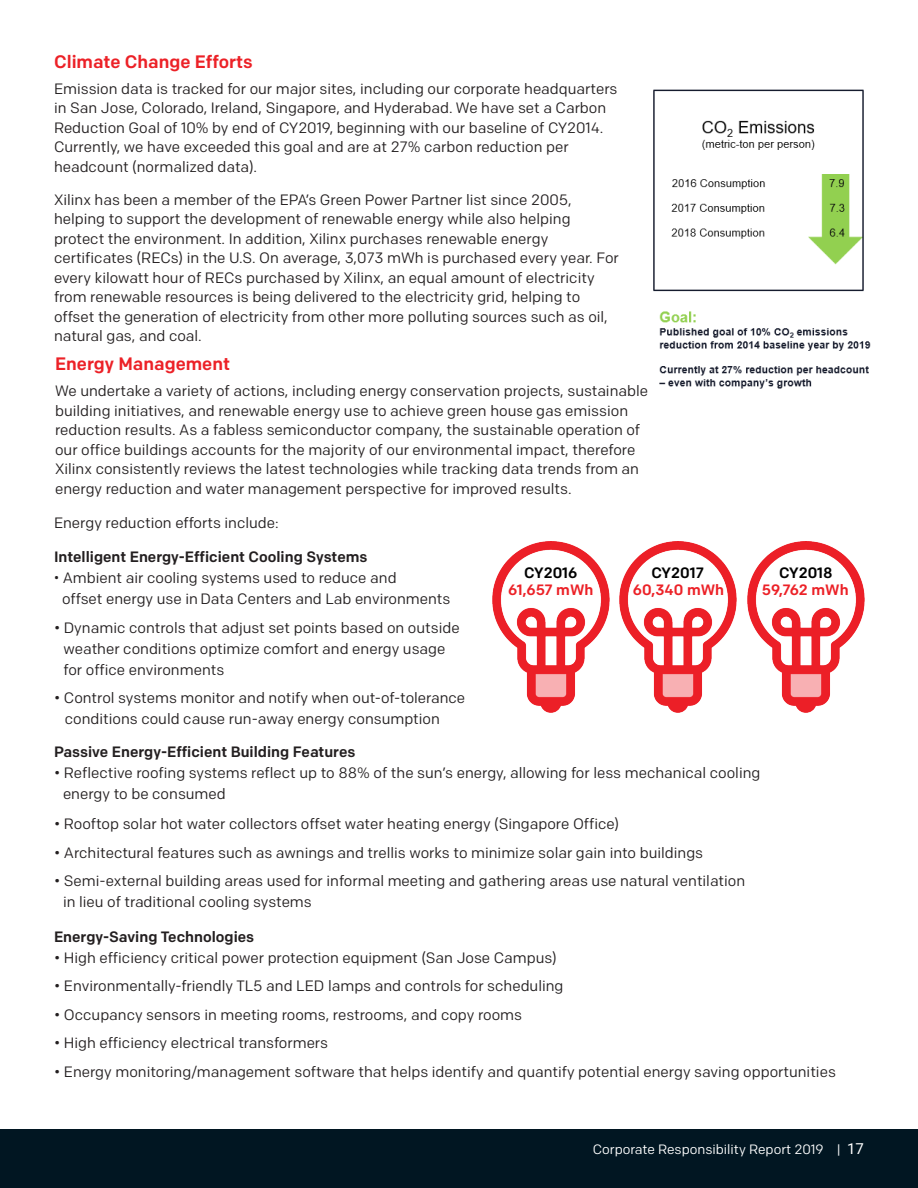
<style>
.page{position:relative;width:918px;height:1188px;background:#fff}
.page>*{position:absolute;margin:0;border:0;box-sizing:border-box;transform-origin:0 0}
.Sub_Title{font:500 18px "Colfax";color:#ec2127}
.Body{font:15px/19.5px "Colfax";color:#231f20}
.Body_Bold{font:15px/19.5px "Colfax";color:#231f20}
.Body-2{font:500 15px "Colfax";color:#231f20}
.Sub_Title-2{font:500 15px "Colfax";color:#ec2127}
.Body_Bold-2{font:500 15px "Colfax";color:#000}
.t1{font:13.5px "Colfax";color:#fff}
.s1{font-family:"Roboto"}
.s2{font-family:"Roboto";font-size:15px}
</style>
<div class="page">
<div style="left:0;top:1129px;width:918px;height:59px;background:#011622"></div>
<img style="left:653px;top:89px;width:218px;height:300px">
<img style="left:492px;top:541px;width:117px;height:171px">
<img style="left:620px;top:541px;width:117px;height:171px">
<img style="left:747px;top:541px;width:117px;height:171px">
<p class="Sub_Title" style="left:54px;top:50px;width:200px">Climate Change Efforts</p>
<p class="Body" style="left:54px;top:79px;width:565px">Emission data is tracked for our major sites, including our corporate headquarters in San Jose, Colorado, Ireland, Singapore, and Hyderabad. We have set a Carbon Reduction Goal of 10% by end of CY2019, beginning with our baseline of CY2014.<br>Currently, we have exceeded this goal and are at 27% carbon reduction per headcount (normalized data).</p>
<p class="Body_Bold" style="left:54px;top:190px;width:566px">Xilinx has been a member of the EPA’s Green Power Partner list since 2005, helping to support the development of renewable energy while also helping protect the environment. In addition, Xilinx purchases renewable energy certificates (RECs) in the U.S. On average, 3,073 mWh is purchased every year. For every kilowatt hour of RECs purchased by Xilinx, an equal amount of electricity from renewable resources is being delivered to the electricity grid, helping to offset the generation of electricity from other more polluting sources such as oil, natural gas, and coal.</p>
<p class="Sub_Title" style="left:55px;top:353px;width:176px">Energy Management</p>
<p class="Body" style="left:55px;top:381px;width:595px">We undertake a variety of actions, including energy conservation projects, sustainable building initiatives, and renewable energy use to achieve green house gas emission reduction results. As a fabless semiconductor company, the sustainable operation of our office buildings accounts for the majority of our environmental impact, therefore Xilinx consistently reviews the latest technologies while tracking data trends from an energy reduction and water management perspective for improved results.</p>
<p class="Body" style="left:54px;top:512px;width:226px">Energy reduction efforts include:</p>
<p class="Body-2" style="left:54px;top:548px;width:315px">Intelligent Energy-Efficient Cooling Systems</p>
<p class="Body" style="left:62px;top:567px;width:390px;line-height:21px;text-indent:-8px"><span class="s1">•</span> Ambient air cooling systems used to reduce and<br>offset energy use in Data Centers and Lab environments</p>
<p class="Body" style="left:64px;top:617px;width:398px;line-height:21px;text-indent:-10px">• Dynamic controls that adjust set points based on outside weather conditions optimize comfort and energy usage for office environments</p>
<p class="Body" style="left:65px;top:687px;width:402px;line-height:21px;text-indent:-11px">• Control systems monitor and notify when out-of-tolerance conditions could cause run-away energy consumption</p>
<p class="Body-2" style="left:54px;top:743px;width:303px">Passive Energy-Efficient Building Features</p>
<p class="Body" style="left:63px;top:762px;width:699px;line-height:21px;text-indent:-9px">• Reflective roofing systems reflect up to 88% of the sun’s energy, allowing for less mechanical cooling energy to be consumed</p>
<p class="Body" style="left:54px;top:814px;width:567px">• Rooftop solar hot water collectors offset water heating energy (Singapore Office)</p>
<p class="Body" style="left:54px;top:842px;width:651px">• Architectural features such as awnings and trellis works to minimize solar gain into buildings</p>
<p class="Body" style="left:63px;top:870px;width:684px;line-height:21px;text-indent:-9px">• Semi-external building areas used for informal meeting and gathering areas use natural ventilation in lieu of traditional cooling systems</p>
<p class="Body-2" style="left:54px;top:927px;width:202px">Energy-Saving Technologies</p>
<p class="Body" style="left:54px;top:947px;width:504px">• High efficiency critical power protection equipment (San Jose Campus)</p>
<p class="Body" style="left:54px;top:976px;width:511px">• Environmentally-friendly TL5 and LED lamps and controls for scheduling</p>
<p class="Body" style="left:54px;top:1004px;width:470px">• Occupancy sensors in meeting rooms, restrooms, and copy rooms</p>
<p class="Body" style="left:54px;top:1033px;width:276px">• High efficiency electrical transformers</p>
<p class="Body" style="left:54px;top:1061px;width:783px">• Energy monitoring/management software that helps identify and quantify potential energy saving opportunities</p>
<p class="Body_Bold-2" style="left:524px;top:564px;width:55px">CY2016</p>
<p class="Body_Bold-2" style="left:652px;top:564px;width:54px">CY2017</p>
<p class="Body_Bold-2" style="left:779px;top:564px;width:55px">CY2018</p>
<p class="Sub_Title-2" style="left:508px;top:580px;width:87px">61,657 mWh</p>
<p class="Sub_Title-2" style="left:633px;top:580px;width:93px">60,340 mWh</p>
<p class="Sub_Title-2" style="left:762px;top:580px;width:88px">59,762 mWh</p>
<p class="t1" style="left:593px;top:1141px;width:273px">Corporate Responsibility Report 2019 <span class="s1">|</span> <span class="s2">17</span></p>
</div>
